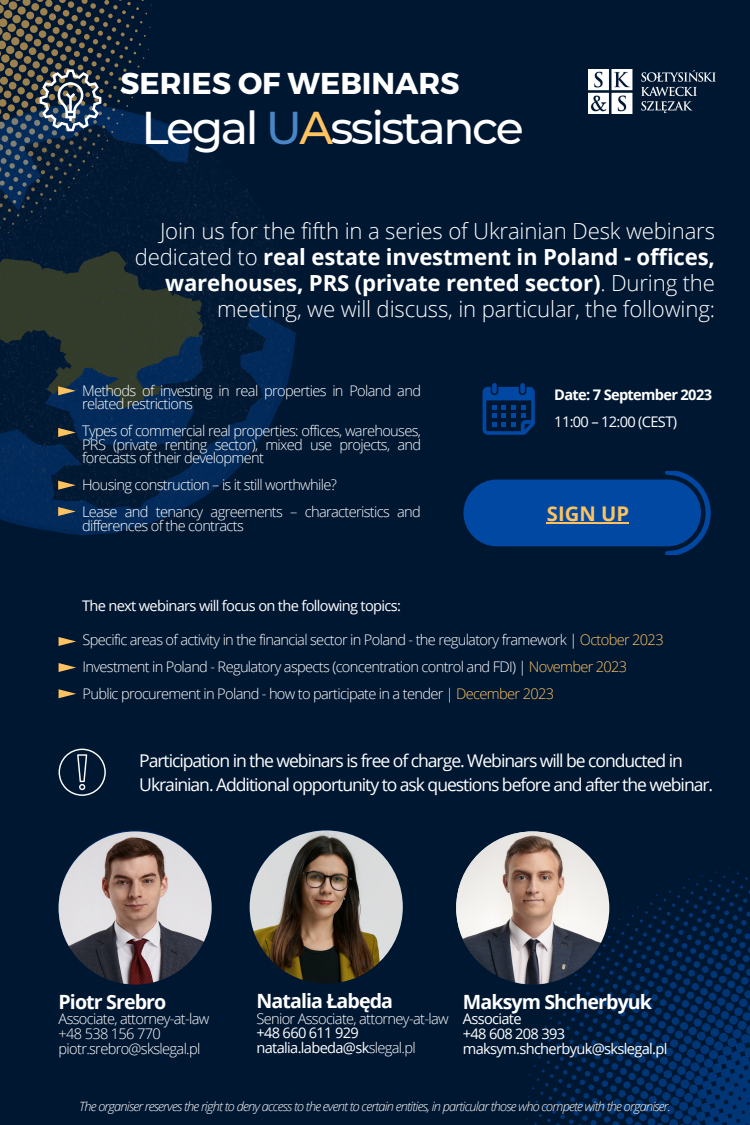
<style>
.page{position:relative;width:750px;height:1125px;background:#001732}
.page>*{position:absolute;margin:0;border:0;box-sizing:border-box;transform-origin:0 0}
.t1{font:500 45.8px "Montserrat";letter-spacing:-.055em;color:#fff}
.t2{font:700 30.15px "Montserrat";color:#fff}
.t3{font:300 22.2px/25.9px "Open Sans";letter-spacing:-.005em;color:#fff;text-align:right}
.t4{font:700 20.25px "Open Sans";color:#fec360}
.t5{font:700 19.65px "Open Sans";letter-spacing:-.045em;color:#fff}
.t6{font:17.6px/24.4px "Open Sans";letter-spacing:-.06em;color:#fff}
.t7{font:300 14.65px/13.5px "Open Sans";letter-spacing:-.045em;color:#fff}
.t8{font:14.65px "Open Sans";letter-spacing:-.045em;color:#fff}
.t9{font:700 14.65px "Open Sans";letter-spacing:-.045em;color:#fff}
.t10{font:italic 300 12.75px "Open Sans";letter-spacing:-.06em;color:#fff}
.s1{color:#4a86c5}
.s2{color:#fec360}
.s3{font-weight:700}
.s4{font-weight:300}
</style>
<div class="page">
<svg style="left:0;top:118px;width:296px;height:417px"></svg>
<svg style="left:0;top:0;width:152px;height:233px"></svg>
<svg style="left:523px;top:864px;width:227px;height:261px"></svg>
<img style="left:588px;top:69px;width:127px;height:44px">
<div style="left:463px;top:480px;width:238px;height:66px;background:#0048a2;border-radius:33px"></div>
<svg style="left:665px;top:471px;width:46px;height:84px"></svg>
<hr style="left:547px;top:522px;width:82px;height:2px;background:#fec360">
<svg style="left:59px;top:637px;width:17px;height:9px"></svg>
<svg style="left:59px;top:663px;width:17px;height:9px"></svg>
<svg style="left:59px;top:689px;width:17px;height:9px"></svg>
<svg style="left:0;top:251px;width:204px;height:196px"></svg>
<svg style="left:58px;top:481px;width:18px;height:9px"></svg>
<svg style="left:59px;top:749px;width:47px;height:47px"></svg>
<div style="left:492px;top:383px;width:5px;height:10px;background:#0048a2;border-radius:2px"></div>
<div style="left:520px;top:383px;width:5px;height:10px;background:#0048a2;border-radius:2px"></div>
<svg style="left:483px;top:387px;width:52px;height:48px"></svg>
<svg style="left:58px;top:507px;width:18px;height:9px"></svg>
<img style="left:250px;top:830px;width:153px;height:154px;border-radius:50%">
<img style="left:59px;top:831px;width:153px;height:154px;border-radius:50%">
<img style="left:456px;top:831px;width:153px;height:154px;border-radius:50%">
<p class="t2" style="left:120px;top:64px;width:341px">SERIES OF WEBINARS</p>
<p class="t1" style="left:142px;top:100px;width:384px">Legal <span class="s1">U</span><span class="s2">A</span>ssistance</p>
<p class="t3" style="left:135px;top:217px;width:582px">Join us for the fifth in a series of Ukrainian Desk webinars dedicated to <span class="s3">real estate investment in Poland - offices, warehouses, PRS (private rented sector)</span>. During the meeting, we will discuss, in particular, the following:</p>
<p class="t7" style="left:82px;top:383px;width:340px">Methods of investing in real properties in Poland and related restrictions</p>
<p class="t7" style="left:82px;top:424px;width:341px;text-align:justify">Types of commercial real properties: offices, warehouses, PRS (private renting sector), mixed use projects, and forecasts of their development</p>
<p class="t7" style="left:82px;top:478px;width:256px">Housing construction – is it still worthwhile?</p>
<p class="t7" style="left:82px;top:505px;width:340px">Lease and tenancy agreements – characteristics and differences of the contracts</p>
<p class="t8" style="left:82px;top:595px;width:321px">The next webinars will focus on the following topics:</p>
<p class="t9" style="left:554px;top:385px;width:159px">Date: 7 September 2023</p>
<p class="t8" style="left:554px;top:412px;width:124px">11:00 – 12:00 (CEST)</p>
<p class="t4" style="left:547px;top:499px;width:84px">SIGN UP</p>
<p class="t7" style="left:83px;top:633px;width:583px">Specific areas of activity in the financial sector in Poland - the regulatory framework | <span class="s2">October 2023</span></p>
<p class="t7" style="left:83px;top:660px;width:546px">Investment in Poland - Regulatory aspects (concentration control and FDI) | <span class="s2">November 2023</span></p>
<p class="t7" style="left:83px;top:687px;width:473px">Public procurement in Poland - how to participate in a tender | <span class="s2">December 2023</span></p>
<p class="t6" style="left:139px;top:748px;width:576px">Participation in the webinars is free of charge. Webinars will be conducted in<br>Ukrainian. Additional opportunity to ask questions before and after the webinar.</p>
<p class="t5" style="left:59px;top:988px;width:109px">Piotr Srebro</p>
<p class="t7" style="left:59px;top:1012px;width:152px">Associate, attorney-at-law</p>
<p class="t7" style="left:59px;top:1026px;width:104px">+48 538 156 770</p>
<p class="t7" style="left:59px;top:1041px;width:143px">piotr.srebro@skslegal.pl</p>
<p class="t5" style="left:256px;top:987px;width:138px">Natalia Łabęda</p>
<p class="t7" style="left:256px;top:1011px;width:194px">Senior Associate, attorney-at-law</p>
<p class="t8" style="left:256px;top:1023px;width:104px">+48 660 611 929</p>
<p class="t8" style="left:256px;top:1037px;width:161px">natalia.labeda@sk<span class="s4">slegal.pl</span></p>
<p class="t5" style="left:463px;top:988px;width:191px">Maksym Shcherbyuk</p>
<p class="t8" style="left:463px;top:1009px;width:60px">Associate</p>
<p class="t8" style="left:463px;top:1023px;width:104px">+48 608 208 393</p>
<p class="t8" style="left:463px;top:1038px;width:206px">maksym.shcherbyuk@skslegal.pl</p>
<p class="t10" style="left:79px;top:1098px;width:593px">The organiser reserves the right to deny access to the event to certain entities, in particular those who compete with the organiser.</p>
</div>
